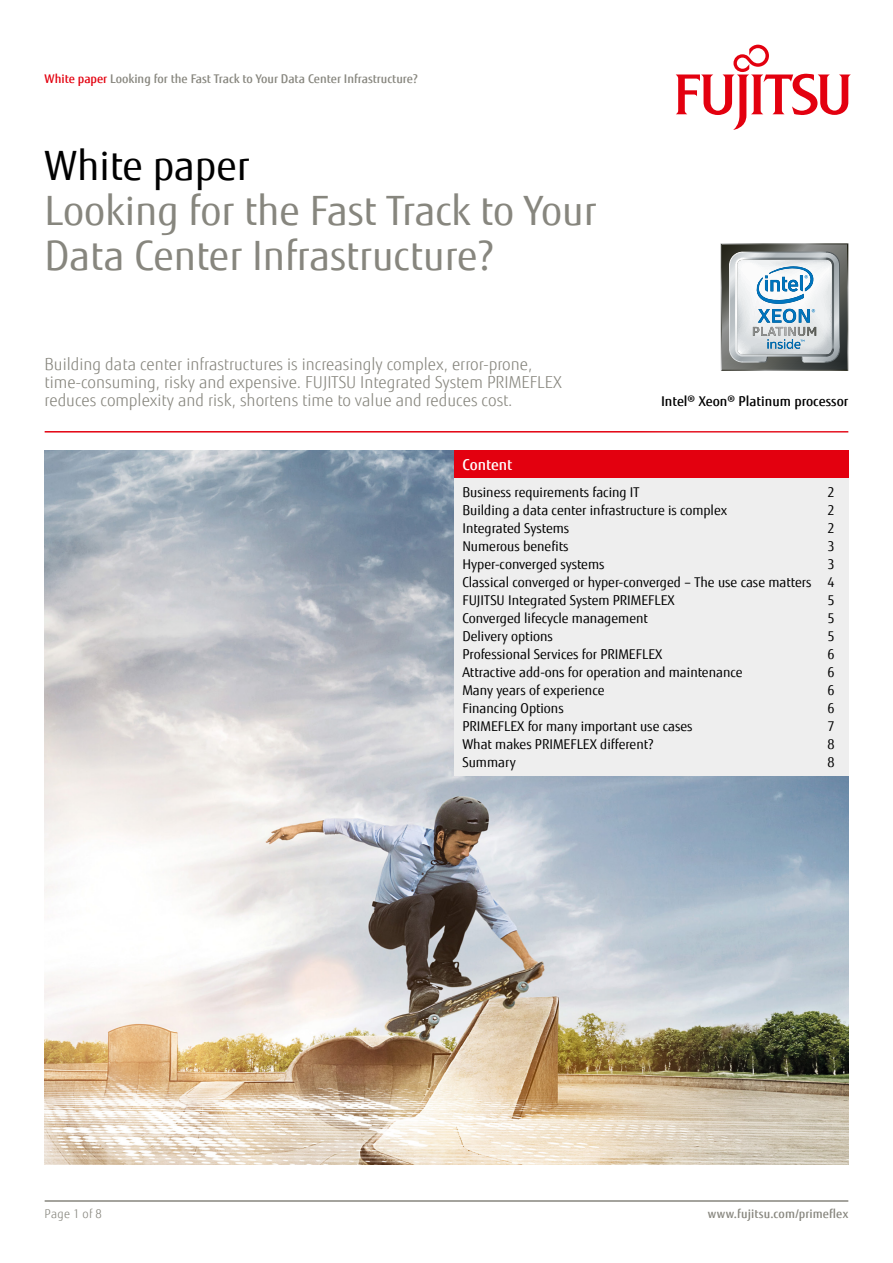
<style>
.page{position:relative;width:893px;height:1263px;background:#fff}
.page>*{position:absolute;margin:0;border:0;box-sizing:border-box;transform-origin:0 0}
.t1{font:40.5px/45.2px "Fujitsu Sans";color:#87867e}
.t2{font:40.5px "Fujitsu Sans";color:#000}
.t3{font:300 16.5px/18px "Fujitsu Sans";color:#87867e}
.t4{font:500 15px "Fujitsu Sans";color:#fff}
.t5{font:13.5px/18px "Fujitsu Sans";color:#000;text-align:justify}
.t6{font:500 13.5px "Fujitsu Sans";color:#000}
.t7{font:500 12px "Fujitsu Sans";color:#87867e}
.t8{font:300 12px "Fujitsu Sans";letter-spacing:.02em;color:#87867e}
.s1{color:#e3000f}
</style>
<div class="page">
<img style="left:45px;top:451px;width:803px;height:713px">
<svg style="left:676px;top:45px;width:175px;height:85px"></svg>
<hr style="left:45px;top:431px;width:803px;height:1px;background:#e3000f">
<hr style="left:45px;top:1200px;width:803px;height:2px;background:#87867e">
<div style="left:454px;top:451px;width:394px;height:27px;background:#e3000f"></div>
<div style="left:454px;top:478px;width:394px;height:298px;background:#eee"></div>
<svg style="left:721px;top:243px;width:127px;height:113px"></svg>
<div style="left:623px;top:356px;width:264px;height:91px;background:#fff"></div>
<p class="t7" style="left:45px;top:71px;width:375px"><span class="s1">White paper</span> Looking for the Fast Track to Your Data Center Infrastructure?</p>
<h1 class="t2" style="left:45px;top:141px;width:207px">White paper</h1>
<h1 class="t1" style="left:45px;top:188px;width:554px">Looking for the Fast Track to Your<br>Data Center Infrastructure?</h1>
<p class="t3" style="left:45px;top:355px;width:519px">Building data center infrastructures is increasingly complex, error-prone, time-consuming, risky and expensive. FUJITSU Integrated System PRIMEFLEX reduces complexity and risk, shortens time to value and reduces cost.</p>
<p class="t4" style="left:462px;top:456px;width:51px">Content</p>
<p class="t6" style="left:661px;top:392px;width:189px">Intel® Xeon® Platinum processor</p>
<p class="t5" style="left:462px;top:483px;width:179px">Business requirements facing IT</p>
<p class="t5" style="left:827px;top:483px;width:9px">2</p>
<p class="t5" style="left:462px;top:501px;width:266px">Building a data center infrastructure is complex</p>
<p class="t5" style="left:827px;top:501px;width:9px">2</p>
<p class="t5" style="left:462px;top:519px;width:108px">Integrated Systems</p>
<p class="t5" style="left:827px;top:519px;width:9px">2</p>
<p class="t5" style="left:462px;top:537px;width:108px">Numerous benefits</p>
<p class="t5" style="left:827px;top:537px;width:9px">3</p>
<p class="t5" style="left:462px;top:555px;width:144px">Hyper-converged systems</p>
<p class="t5" style="left:462px;top:555px;width:374px;text-indent:365px">3<br>Classical converged or hyper-converged – The use case matters 4<br>FUJITSU Integrated System PRIMEFLEX</p>
<p class="t5" style="left:827px;top:591px;width:9px">5</p>
<p class="t5" style="left:462px;top:609px;width:187px">Converged lifecycle management</p>
<p class="t5" style="left:827px;top:609px;width:9px">5</p>
<p class="t5" style="left:462px;top:627px;width:92px">Delivery options</p>
<p class="t5" style="left:827px;top:627px;width:9px">5</p>
<p class="t5" style="left:462px;top:645px;width:201px">Professional Services for PRIMEFLEX</p>
<p class="t5" style="left:827px;top:645px;width:9px">6</p>
<p class="t5" style="left:462px;top:663px;width:282px">Attractive add-ons for operation and maintenance</p>
<p class="t5" style="left:827px;top:663px;width:9px">6</p>
<p class="t5" style="left:462px;top:681px;width:144px">Many years of experience</p>
<p class="t5" style="left:827px;top:681px;width:9px">6</p>
<p class="t5" style="left:462px;top:699px;width:103px">Financing Options</p>
<p class="t5" style="left:827px;top:699px;width:9px">6</p>
<p class="t5" style="left:462px;top:717px;width:232px">PRIMEFLEX for many important use cases</p>
<p class="t5" style="left:827px;top:717px;width:9px">7</p>
<p class="t5" style="left:462px;top:735px;width:193px">What makes PRIMEFLEX different?</p>
<p class="t5" style="left:827px;top:735px;width:9px">8</p>
<p class="t5" style="left:462px;top:753px;width:55px">Summary</p>
<p class="t5" style="left:827px;top:753px;width:9px">8</p>
<p class="t8" style="left:45px;top:1207px;width:59px">Page 1 of 8</p>
<p class="t7" style="left:708px;top:1206px;width:142px">www.fujitsu.com/primeflex</p>
</div>
